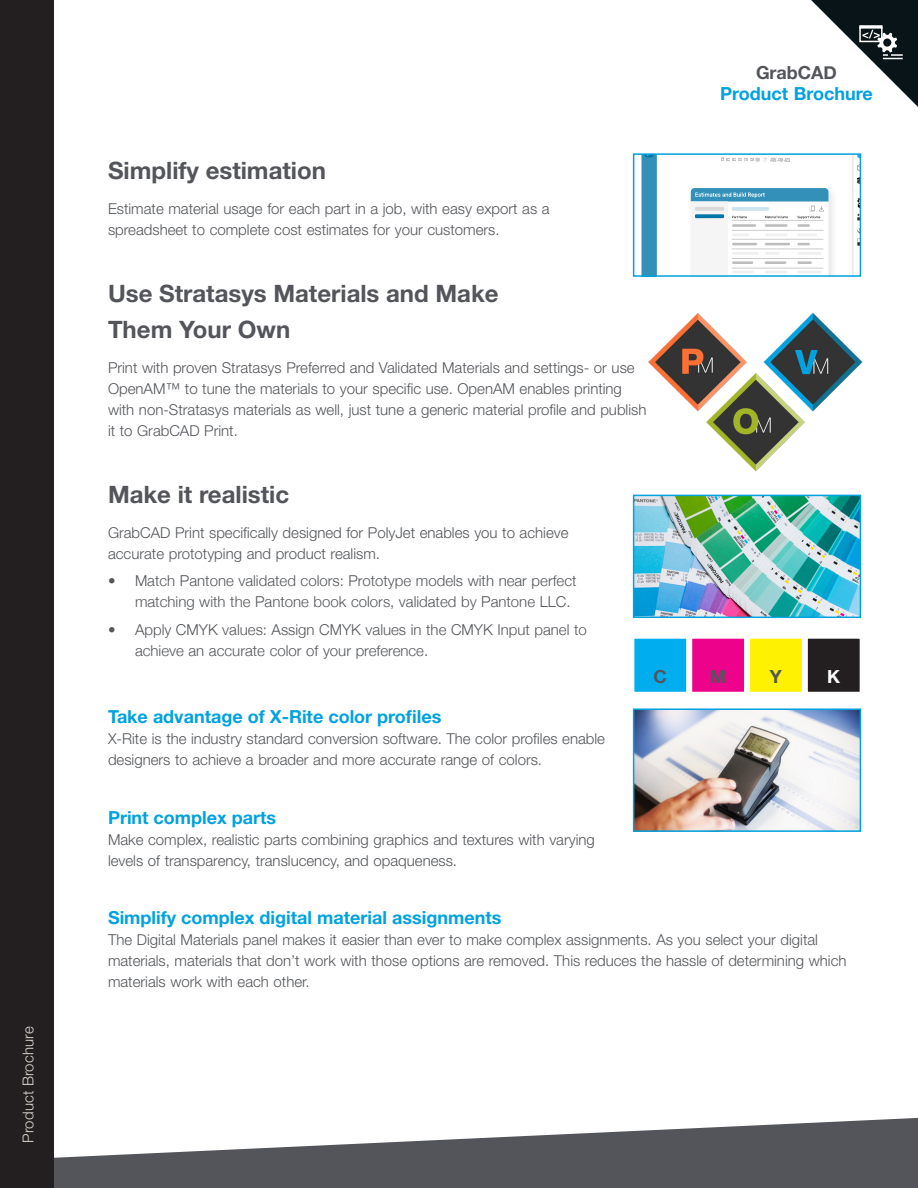
<style>
.page{position:relative;width:918px;height:1188px;background:#fff}
.page>*{position:absolute;margin:0;border:0;box-sizing:border-box;transform-origin:0 0}
.t1{font:700 24px/36px "Helvetica Neue LT Std";color:#54555a}
.t2{font:700 18px "Helvetica Neue LT Std";color:#00a2df}
.t3{font:700 18px "Helvetica Neue";color:#00a2df}
.t4{font:700 18px "Helvetica Neue";color:#54555a}
.t5{font:700 18px "Helvetica Neue";color:#fff}
.t6{font:300 15px/21px "Helvetica Neue LT Std";color:#54555a}
.t7{font:300 15px/21px "Helvetica Neue";color:#54555a}
.t8{font:300 15px "Helvetica Neue LT Std";letter-spacing:.005em;color:#dad1cb}
</style>
<div class="page">
<img style="left:811px;top:0;width:107px;height:107px">
<div style="left:0;top:0;width:54px;height:1188px;background:#231f20"></div>
<div style="left:859px;top:27px;width:24px;height:15px;border:2px solid #fff"></div>
<div style="left:859px;top:25px;width:24px;height:3px;border:2px solid #fff"></div>
<svg style="left:862px;top:30px;width:41px;height:29px"></svg>
<svg style="left:641px;top:156px;width:217px;height:118px"></svg>
<hr style="left:732px;top:220px;width:91px;height:1px;background:#ccc">
<hr style="left:732px;top:230px;width:91px;height:1px;background:#ccc">
<hr style="left:732px;top:239px;width:91px;height:1px;background:#ccc">
<hr style="left:732px;top:249px;width:91px;height:1px;background:#ccc">
<hr style="left:732px;top:258px;width:91px;height:1px;background:#ccc">
<hr style="left:732px;top:268px;width:91px;height:1px;background:#ccc">
<div style="left:633px;top:153px;width:228px;height:124px;border:2px solid #00a2df"></div>
<img style="left:636px;top:498px;width:222px;height:117px">
<div style="left:633px;top:495px;width:228px;height:123px;border:2px solid #00a2df"></div>
<img style="left:636px;top:711px;width:222px;height:118px">
<div style="left:633px;top:708px;width:228px;height:124px;border:2px solid #00a2df"></div>
<div style="left:633px;top:637px;width:55px;height:56px;background:#00aeef;border:2px solid #fff"></div>
<div style="left:691px;top:637px;width:55px;height:56px;background:#ed028c;border:2px solid #fff"></div>
<div style="left:749px;top:637px;width:54px;height:56px;background:#fff101;border:2px solid #fff"></div>
<div style="left:807px;top:638px;width:53px;height:55px;background:#231f20"></div>
<div style="left:806px;top:637px;width:55px;height:56px;border:2px solid #fff"></div>
<img style="left:706px;top:373px;width:99px;height:99px">
<img style="left:648px;top:313px;width:100px;height:99px">
<img style="left:763px;top:312px;width:100px;height:100px">
<svg style="left:54px;top:1118px;width:864px;height:70px;fill:#54555a"></svg>
<p class="t8" style="left:19px;top:1143px;width:118px;rotate:-90deg">Product Brochure</p>
<p class="t4" style="left:756px;top:59px;width:82px">GrabCAD</p>
<p class="t3" style="left:720px;top:80px;width:154px">Product Brochure</p>
<h1 class="t1" style="left:108px;top:152px;width:220px">Simplify estimation</h1>
<p class="t6" style="left:108px;top:197px;width:443px">Estimate material usage for each part in a job, with easy export as a spreadsheet to complete cost estimates for your customers.</p>
<h1 class="t1" style="left:108px;top:275px;width:392px">Use Stratasys Materials and Make<br>Them Your Own</h1>
<p class="t6" style="left:108px;top:356px;width:540px">Print with proven Stratasys Preferred and Validated Materials and settings- or use OpenAM™ to tune the materials to your specific use. OpenAM enables printing with non-Stratasys materials as well, just tune a generic material profile and publish it to GrabCAD Print.</p>
<h1 class="t1" style="left:108px;top:476px;width:183px">Make it realistic</h1>
<p class="t6" style="left:108px;top:521px;width:462px">GrabCAD Print specifically designed for PolyJet enables you to achieve accurate prototyping and product realism.</p>
<p class="t7" style="left:135px;top:569px;width:443px;text-indent:-27px">• Match Pantone validated colors: Prototype models with near perfect matching with the Pantone book colors, validated by Pantone LLC.</p>
<p class="t7" style="left:135px;top:618px;width:453px;text-indent:-27px">• Apply CMYK values: Assign CMYK values in the CMYK Input panel to achieve an accurate color of your preference.</p>
<p class="t2" style="left:108px;top:706px;width:335px">Take advantage of X-Rite color profiles</p>
<p class="t6" style="left:108px;top:728px;width:499px">X-Rite is the industry standard conversion software. The color profiles enable designers to achieve a broader and more accurate range of colors.</p>
<p class="t2" style="left:108px;top:806px;width:170px">Print complex parts</p>
<p class="t6" style="left:108px;top:829px;width:488px">Make complex, realistic parts combining graphics and textures with varying levels of transparency, translucency, and opaqueness.</p>
<p class="t4" style="left:654px;top:663px;width:15px">C</p>
<p class="t4" style="left:710px;top:663px;width:18px">M</p>
<p class="t4" style="left:770px;top:663px;width:14px">Y</p>
<p class="t5" style="left:827px;top:663px;width:14px">K</p>
<p class="t2" style="left:108px;top:907px;width:395px">Simplify complex digital material assignments</p>
<p class="t6" style="left:108px;top:929px;width:740px">The Digital Materials panel makes it easier than ever to make complex assignments. As you select your digital materials, materials that don’t work with those options are removed. This reduces the hassle of determining which materials work with each other.</p>
</div>
